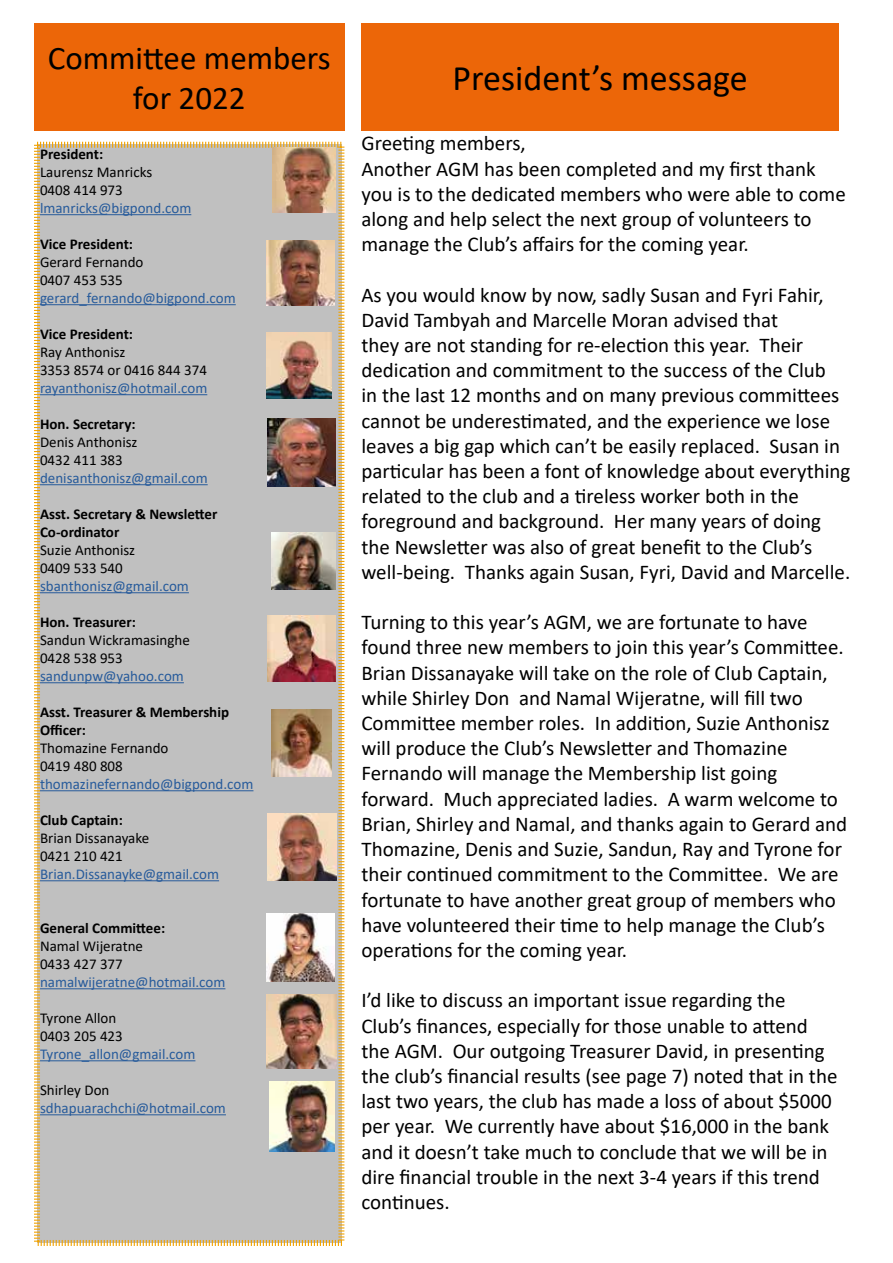
<style>
.page{position:relative;width:893px;height:1263px;background:#fff}
.page>*{position:absolute;margin:0;border:0;box-sizing:border-box;transform-origin:0 0}
.t1{font:36px "Calibri";color:#000}
.t2{font:33px/39.6px "Calibri";color:#000;text-align:center}
.t3{font:21px/25.2px "Calibri";color:#000}
.t4{font:15px/18px "Calibri";color:#000}
.t5{font:15px "Calibri";color:#275b9b}
.t6{font:700 15px/18px "Calibri";color:#000}
</style>
<div class="page">
<div style="left:34px;top:141px;width:311px;height:1105px;background:#c0c0c0"></div>
<img style="left:271px;top:709px;width:61px;height:67px">
<img style="left:266px;top:333px;width:66px;height:66px">
<img style="left:267px;top:814px;width:69px;height:67px">
<img style="left:267px;top:616px;width:68px;height:65px">
<img style="left:272px;top:148px;width:64px;height:65px">
<img style="left:266px;top:240px;width:69px;height:66px">
<img style="left:269px;top:1082px;width:66px;height:69px">
<div style="left:34px;top:23px;width:310px;height:107px;background:#ec6608"></div>
<img style="left:266px;top:913px;width:69px;height:69px">
<div style="left:361px;top:23px;width:478px;height:107px;background:#ec6608"></div>
<img style="left:266px;top:995px;width:71px;height:74px">
<img style="left:268px;top:418px;width:68px;height:68px">
<img style="left:271px;top:533px;width:65px;height:57px">
<h2 class="t2" style="left:48px;top:38px;width:284px">Committee members for 2022</h2>
<p class="t6" style="left:40px;top:145px;width:65px">President:</p>
<p class="t4" style="left:40px;top:163px;width:114px">Laurensz Manricks<br>0408 414 973</p>
<p class="t5" style="left:40px;top:198px;width:153px">lmanricks@bigpond.com</p>
<p class="t6" style="left:40px;top:235px;width:94px">Vice President:</p>
<p class="t4" style="left:40px;top:253px;width:105px">Gerard Fernando<br>0407 453 535</p>
<p class="t5" style="left:40px;top:288px;width:197px">gerard_fernando@bigpond.com</p>
<p class="t6" style="left:40px;top:325px;width:94px">Vice President:</p>
<p class="t4" style="left:40px;top:343px;width:168px">Ray Anthonisz<br>3353 8574 or 0416 844 374</p>
<p class="t5" style="left:40px;top:378px;width:169px">rayanthonisz@hotmail.com</p>
<p class="t6" style="left:40px;top:415px;width:97px">Hon. Secretary:</p>
<p class="t4" style="left:40px;top:433px;width:99px">Denis Anthonisz<br>0432 411 383</p>
<p class="t5" style="left:40px;top:468px;width:169px">denisanthonisz@gmail.com</p>
<p class="t6" style="left:40px;top:505px;width:179px">Asst. Secretary &amp; Newsletter<br>Co-ordinator</p>
<p class="t4" style="left:40px;top:541px;width:97px">Suzie Anthonisz<br>0409 533 540</p>
<p class="t5" style="left:40px;top:576px;width:150px">sbanthonisz@gmail.com</p>
<p class="t6" style="left:40px;top:613px;width:97px">Hon. Treasurer:</p>
<p class="t4" style="left:40px;top:631px;width:151px">Sandun Wickramasinghe<br>0428 538 953</p>
<p class="t5" style="left:40px;top:666px;width:145px">sandunpw@yahoo.com</p>
<p class="t6" style="left:40px;top:703px;width:191px">Asst. Treasurer &amp; Membership<br>Officer:</p>
<p class="t4" style="left:40px;top:739px;width:130px">Thomazine Fernando<br>0419 480 808</p>
<p class="t5" style="left:40px;top:774px;width:215px">thomazinefernando@bigpond.com</p>
<p class="t6" style="left:40px;top:811px;width:84px">Club Captain:</p>
<p class="t4" style="left:40px;top:829px;width:111px">Brian Dissanayake<br>0421 210 421</p>
<p class="t5" style="left:40px;top:864px;width:181px">Brian.Dissanayke@gmail.com</p>
<p class="t6" style="left:40px;top:919px;width:127px">General Committee:</p>
<p class="t4" style="left:40px;top:937px;width:105px">Namal Wijeratne<br>0433 427 377</p>
<p class="t5" style="left:40px;top:972px;width:187px">namalwijeratne@hotmail.com</p>
<p class="t4" style="left:40px;top:1009px;width:84px">Tyrone Allon<br>0403 205 423</p>
<p class="t5" style="left:40px;top:1044px;width:157px">Tyrone_allon@gmail.com</p>
<p class="t4" style="left:40px;top:1081px;width:71px">Shirley Don</p>
<p class="t5" style="left:40px;top:1098px;width:187px">sdhapuarachchi@hotmail.com</p>
<h1 class="t1" style="left:453px;top:53px;width:297px">President’s message</h1>
<p class="t3" style="left:361px;top:130px;width:486px">Greeting members,<br>Another AGM has been completed and my first thank you is to the dedicated members who were able to come along and help select the next group of volunteers to manage the Club’s affairs for the coming year.</p>
<p class="t3" style="left:361px;top:281px;width:490px">As you would know by now, sadly Susan and Fyri Fahir, David Tambyah and Marcelle Moran advised that<br>they are not standing for re-election this year. Their dedication and commitment to the success of the Club<br>in the last 12 months and on many previous committees cannot be underestimated, and the experience we lose leaves a big gap which can’t be easily replaced. Susan in particular has been a font of knowledge about everything related to the club and a tireless worker both in the foreground and background. Her many years of doing the Newsletter was also of great benefit to the Club’s well-being. Thanks again Susan, Fyri, David and Marcelle.</p>
<p class="t3" style="left:361px;top:609px;width:487px">Turning to this year’s AGM, we are fortunate to have found three new members to join this year’s Committee.<br>Brian Dissanayake will take on the role of Club Captain, while Shirley Don and Namal Wijeratne, will fill two Committee member roles. In addition, Suzie Anthonisz will produce the Club’s Newsletter and Thomazine Fernando will manage the Membership list going forward. Much appreciated ladies. A warm welcome to Brian, Shirley and Namal, and thanks again to Gerard and Thomazine, Denis and Suzie, Sandun, Ray and Tyrone for their continued commitment to the Committee. We are fortunate to have another great group of members who have volunteered their time to help manage the Club’s operations for the coming year.</p>
<p class="t3" style="left:361px;top:987px;width:478px">I’d like to discuss an important issue regarding the Club’s finances, especially for those unable to attend the AGM. Our outgoing Treasurer David, in presenting the club’s financial results (see page 7) noted that in the last two years, the club has made a loss of about $5000 per year. We currently have about $16,000 in the bank and it doesn’t take much to conclude that we will be in dire financial trouble in the next 3-4 years if this trend continues.</p>
</div>
